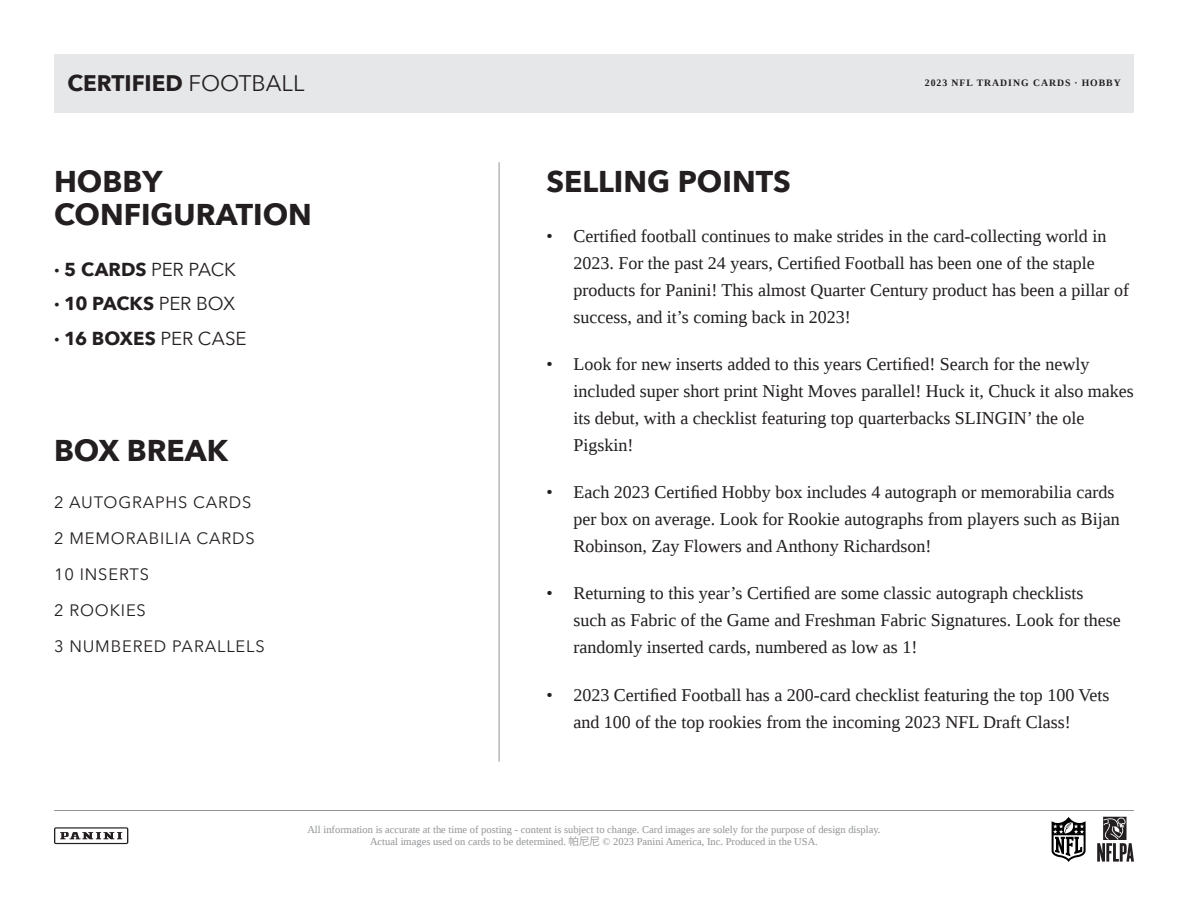
<style>
.page{position:relative;width:1188px;height:918px;background:#fff}
.page>*{position:absolute;margin:0;border:0;box-sizing:border-box;transform-origin:0 0}
.t1{font:700 30px "Avenir Next";color:#231f20}
.t2{font:700 22.5px "Avenir Next";color:#231f20}
.t3{font:700 18.75px "Avenir Next";color:#231f20}
.t4{font:18px/27px "Liberation Serif";color:#231f20}
.t5{font:16.5px "Avenir Next";letter-spacing:.05em;color:#231f20}
.t6{font:10.5px/12.6px "Liberation Serif";color:#939598;text-align:center}
.t7{font:700 9.75px "Liberation Serif";letter-spacing:.1em;color:#231f20}
.s1{font-weight:400}
.s2{font-family:"Koz Go Pr 6 N"}
</style>
<div class="page">
<hr style="left:54px;top:810px;width:1080px;height:1px;background:#939598">
<svg style="left:54px;top:827px;width:74px;height:17px"></svg>
<svg style="left:1097px;top:817px;width:37px;height:45px"></svg>
<svg style="left:1051px;top:817px;width:35px;height:45px"></svg>
<hr style="left:499px;top:162px;width:1px;height:600px;background:#939598">
<div style="left:54px;top:54px;width:1080px;height:58px;background:#e6e7e9"></div>
<p class="t2" style="left:68px;top:64px;width:239px">CERTIFIED <span class="s1">FOOTBALL</span></p>
<p class="t7" style="left:925px;top:77px;width:198px">2023 NFL TRADING CARDS · HOBBY</p>
<p class="t1" style="left:54px;top:156px;width:110px">HOBBY</p>
<p class="t1" style="left:546px;top:156px;width:246px">SELLING POINTS</p>
<p class="t1" style="left:54px;top:189px;width:259px">CONFIGURATION</p>
<p class="t3" style="left:54px;top:253px;width:183px">· 5 CARDS <span class="s1">PER PACK</span></p>
<p class="t3" style="left:54px;top:287px;width:183px">· 10 PACKS <span class="s1">PER BOX</span></p>
<p class="t3" style="left:54px;top:322px;width:194px">· 16 BOXES <span class="s1">PER CASE</span></p>
<p class="t4" style="left:573px;top:222px;width:557px;text-indent:-27px">• Certified football continues to make strides in the card-collecting world in 2023. For the past 24 years, Certified Football has been one of the staple products for Panini! This almost Quarter Century product has been a pillar of success, and it’s coming back in 2023!</p>
<p class="t4" style="left:573px;top:350px;width:562px;text-indent:-27px">• Look for new inserts added to this years Certified! Search for the newly included super short print Night Moves parallel! Huck it, Chuck it also makes its debut, with a checklist featuring top quarterbacks SLINGIN’ the ole Pigskin!</p>
<p class="t4" style="left:573px;top:479px;width:548px;text-indent:-27px">• Each 2023 Certified Hobby box includes 4 autograph or memorabilia cards per box on average. Look for Rookie autographs from players such as Bijan<br>Robinson, Zay Flowers and Anthony Richardson!</p>
<p class="t4" style="left:573px;top:580px;width:549px;text-indent:-27px">• Returning to this year’s Certified are some classic autograph checklists such as Fabric of the Game and Freshman Fabric Signatures. Look for these randomly inserted cards, numbered as low as 1!</p>
<p class="t4" style="left:573px;top:681px;width:538px;text-indent:-27px">• 2023 Certified Football has a 200-card checklist featuring the top 100 Vets and 100 of the top rookies from the incoming 2023 NFL Draft Class!</p>
<p class="t1" style="left:54px;top:425px;width:176px">BOX BREAK</p>
<p class="t5" style="left:54px;top:488px;width:199px">2 AUTOGRAPHS CARDS</p>
<p class="t5" style="left:54px;top:524px;width:202px">2 MEMORABILIA CARDS</p>
<p class="t5" style="left:54px;top:560px;width:97px">10 INSERTS</p>
<p class="t5" style="left:54px;top:596px;width:93px">2 ROOKIES</p>
<p class="t5" style="left:54px;top:632px;width:212px">3 NUMBERED PARALLELS</p>
<p class="t6" style="left:307px;top:823px;width:575px">All information is accurate at the time of posting - content is subject to change. Card images are solely for the purpose of design display.<br>Actual images used on cards to be determined. <span class="s2">帕尼尼</span> © 2023 Panini America, Inc. Produced in the USA.</p>
</div>
